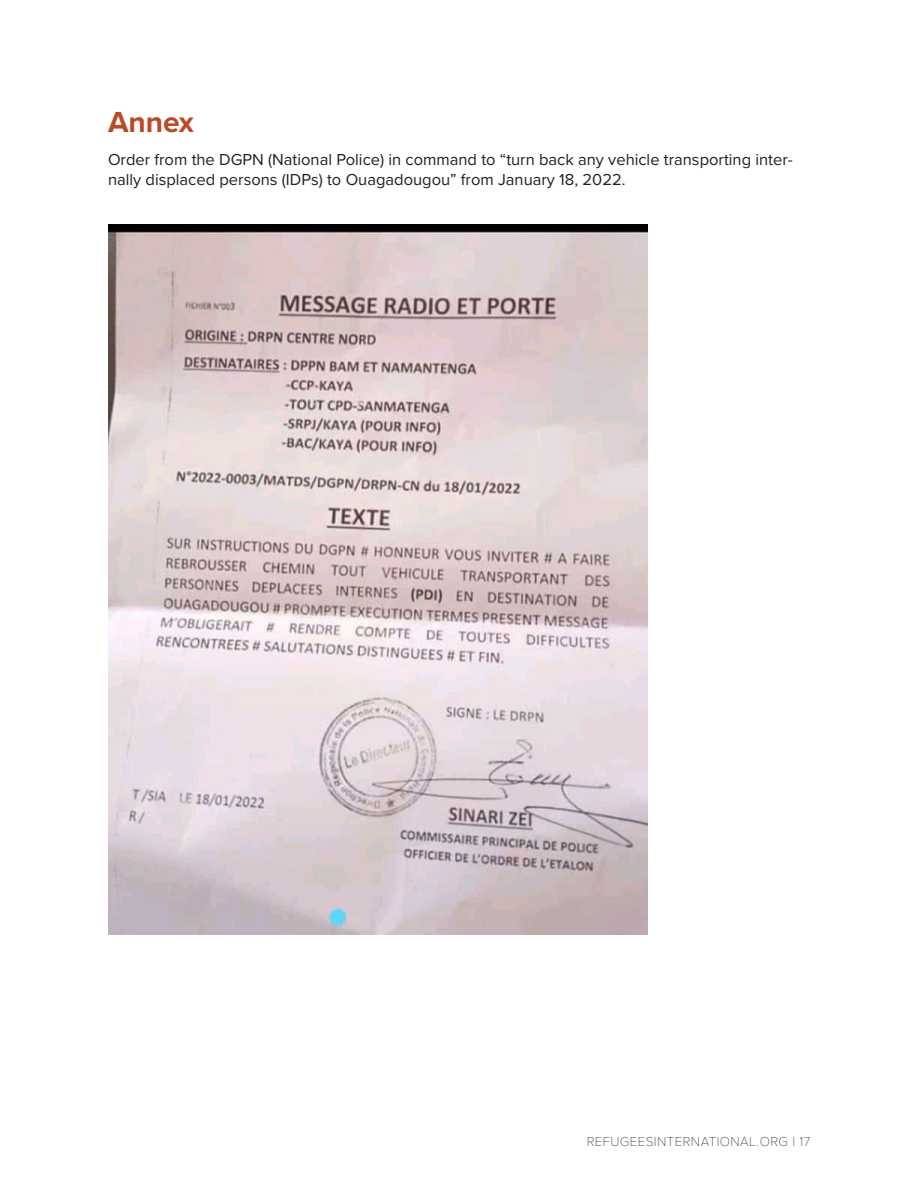
<style>
.page{position:relative;width:918px;height:1188px;background:#fff}
.page>*{position:absolute;margin:0;border:0;box-sizing:border-box;transform-origin:0 0}
.Heading_1{font:700 30px "Proxima Nova";color:#bb4926}
.t1{font:16.5px/19.8px "Proxima Nova";color:#231f20}
.t2{font:100 13.5px "Proxima Nova T";letter-spacing:.03em;color:#231f20}
</style>
<div class="page">
<img style="left:108px;top:225px;width:540px;height:709px">
<p class="Heading_1" style="left:108px;top:99px;width:87px">Annex</p>
<p class="t1" style="left:108px;top:149px;width:686px">Order from the DGPN (National Police) in command to “turn back any vehicle transporting inter&shy;nally displaced persons (IDPs) to Ouagadougou” from January 18, 2022.</p>
<p class="t2" style="left:587px;top:1131px;width:225px">REFUGEESINTERNATIONAL.ORG | 17</p>
</div>
